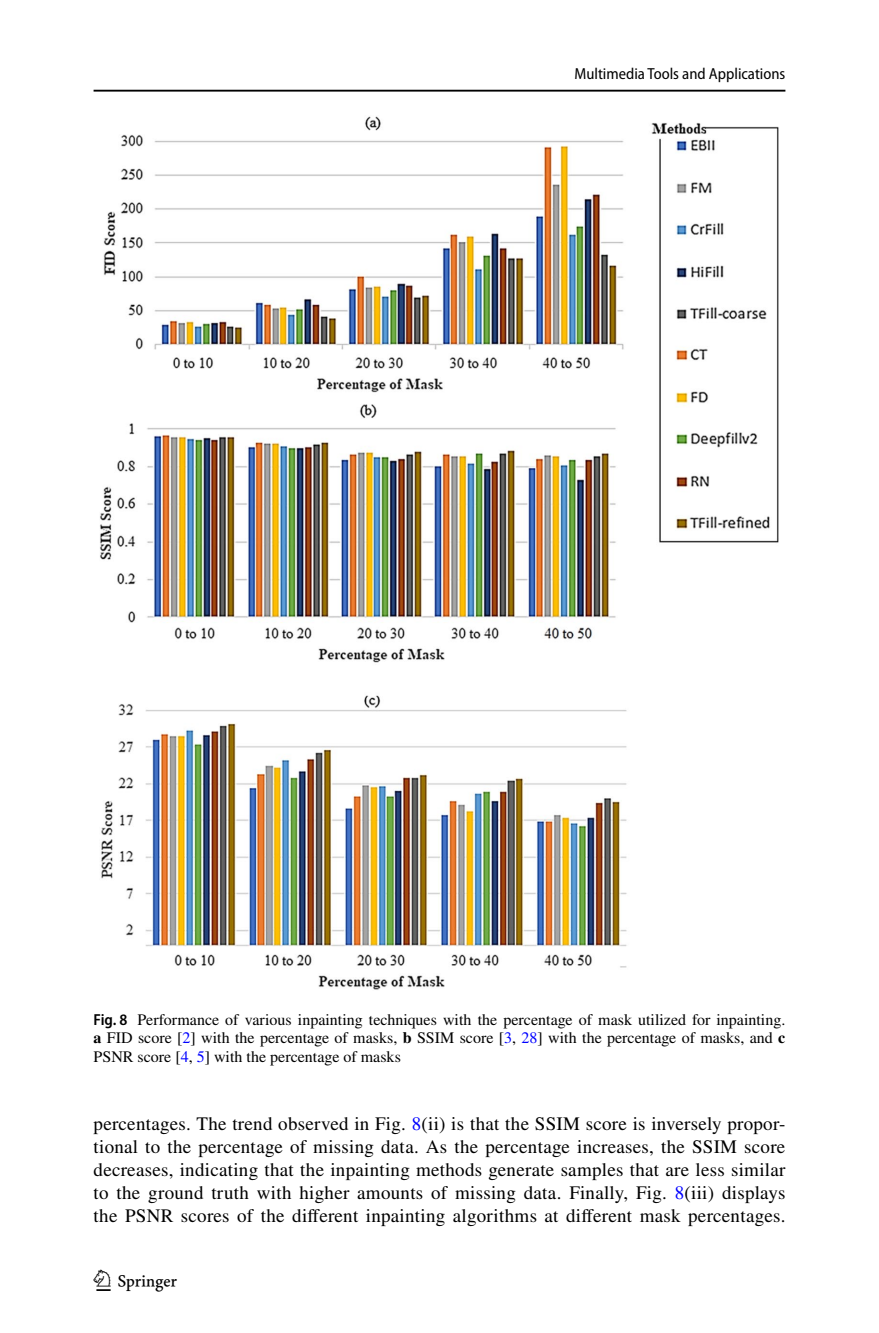
<style>
.page{position:relative;width:879px;height:1333px;background:#fff}
.page>*{position:absolute;margin:0;border:0;box-sizing:border-box;transform-origin:0 0}
.t1{font:30px "Springnew Regular 4";color:#000}
.t2{font:19px/23px "STIX";letter-spacing:.015em;color:#000;text-align:justify}
.t3{font:16px/18.4px "STIX";color:#000;text-align:justify}
.t4{font:semi-condensed 16px "Myriad Pro";color:#000}
.s1{font-family:"Myriad Pro";font-weight:600;font-stretch:semi-condensed}
.s2{font-weight:700}
.s3{color:#00f}
</style>
<div class="page">
<hr style="left:94px;top:90px;width:691px;height:2px;background:#000">
<img style="left:100px;top:116px;width:679px;height:874px">
<p class="t4" style="left:574px;top:65px;width:212px">Multimedia Tools and Applications</p>
<p class="t3" style="left:94px;top:1011px;width:693px"><span class="s1">Fig. 8</span> Performance of various inpainting techniques with the percentage of mask utilized for inpainting. <span class="s2">a</span> FID score [<span class="s3">2</span>] with the percentage of masks, <span class="s2">b</span> SSIM score [<span class="s3">3</span>, <span class="s3">28</span>] with the percentage of masks, and <span class="s2">c </span>PSNR score [<span class="s3">4</span>, <span class="s3">5</span>] with the percentage of masks</p>
<p class="t2" style="left:94px;top:1113px;width:693px">percentages. The trend observed in Fig. <span class="s3">8</span>(ii) is that the SSIM score is inversely propor&shy;tional to the percentage of missing data. As the percentage increases, the SSIM score decreases, indicating that the inpainting methods generate samples that are less similar to the ground truth with higher amounts of missing data. Finally, Fig. <span class="s3">8</span>(iii) displays the PSNR scores of the different inpainting algorithms at different mask percentages.</p>
<h1 class="t1" style="left:96px;top:1269px;width:83px">1 3</h1>
</div>
